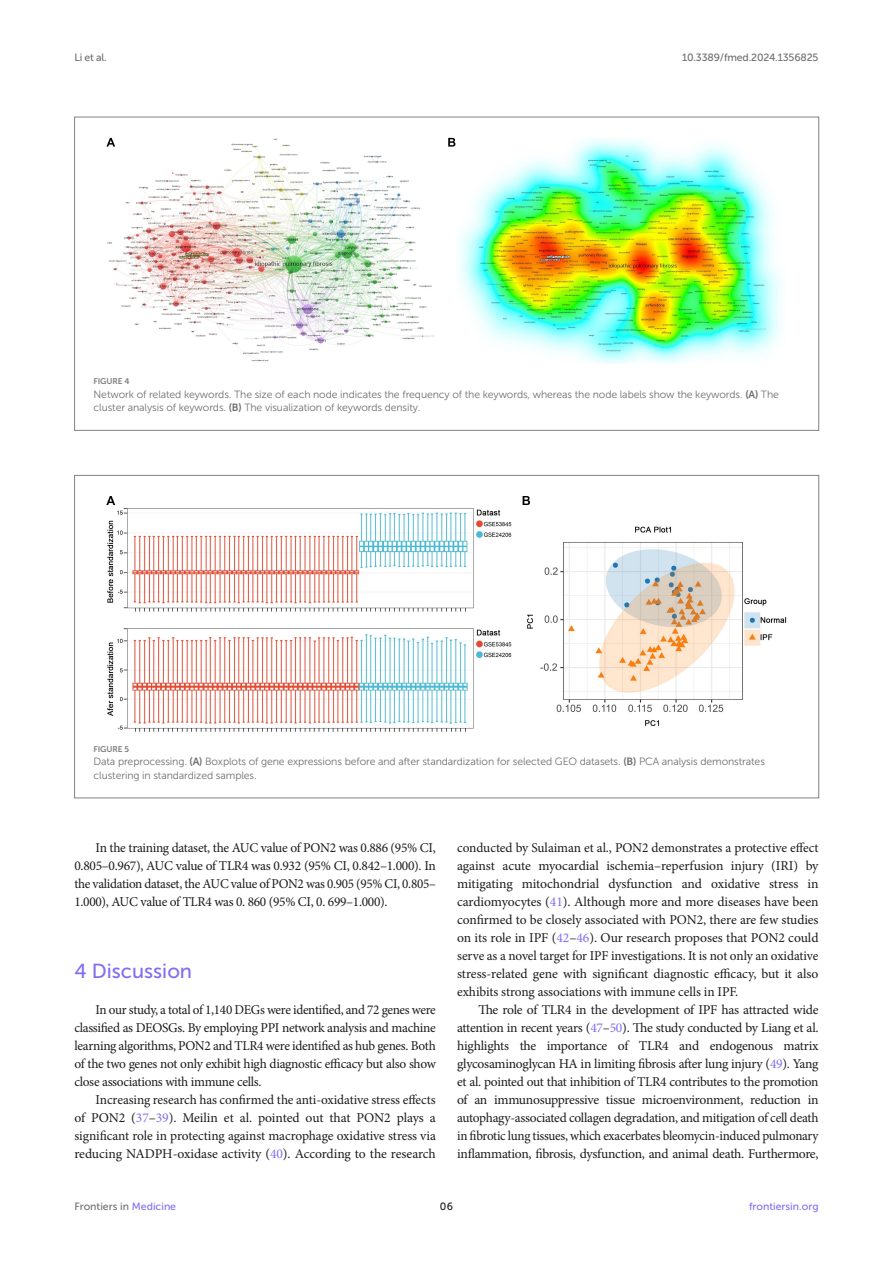
<style>
.page{position:relative;width:893px;height:1263px;background:#fff}
.page>*{position:absolute;margin:0;border:0;box-sizing:border-box;transform-origin:0 0}
.HEAD_1{font:20.25px "Museo Sans 500";color:#856df0}
.TEXT{font:13.5px/18px "Minion Pro";letter-spacing:-.015em;color:#1b1c1b;text-align:justify}
.TEXT_FLUSH{font:13.5px/18px "Minion Pro";letter-spacing:-.02em;color:#1b1c1b;text-align:justify}
.FIG_LEG{font:10.5px/13.5px "Museo Sans 300";letter-spacing:-.01em;color:#706f70}
.t1{font:10.5px "Museo Sans 500";letter-spacing:-.015em;color:#706f70}
.t2{font:10.5px "Museo Sans 500";color:#856df0}
.t3{font:10.5px "Museo Sans 500";color:#1b1c1b}
.FIG_HD{font:8.25px "Museo Sans 700";letter-spacing:-.01em;color:#7e7f7f}
.s1{font-family:"Museo Sans 700"}
.s2{color:#856df0}
</style>
<div class="page">
<img style="left:106px;top:137px;width:676px;height:227px">
<img style="left:106px;top:496px;width:681px;height:236px">
<p class="t1" style="left:74px;top:51px;width:34px">Li et al.</p>
<p class="t1" style="left:682px;top:51px;width:138px">10.3389/fmed.2024.1356825</p>
<p class="FIG_HD" style="left:94px;top:377px;width:37px">FIGURE 4</p>
<p class="FIG_LEG" style="left:94px;top:388px;width:687px">Network of related keywords. The size of each node indicates the frequency of the keywords, whereas the node labels show the keywords. <span class="s1">(A)</span> The cluster analysis of keywords. <span class="s1">(B)</span> The visualization of keywords density.</p>
<p class="FIG_HD" style="left:94px;top:744px;width:37px">FIGURE 5</p>
<p class="FIG_LEG" style="left:94px;top:755px;width:673px">Data preprocessing. <span class="s1">(A)</span> Boxplots of gene expressions before and after standardization for selected GEO datasets. <span class="s1">(B)</span> PCA analysis demonstrates clustering in standardized samples.</p>
<p class="TEXT" style="left:74px;top:839px;width:363px;text-indent:21px">In the training dataset, the AUC value of PON2 was 0.886 (95% CI, 0.805–0.967), AUC value of TLR4 was 0.932 (95% CI, 0.842–1.000). In the validation dataset, the AUC value of PON2 was 0.905 (95% CI, 0.805– 1.000), AUC value of TLR4 was 0. 860 (95% CI, 0. 699–1.000).</p>
<p class="HEAD_1" style="left:74px;top:960px;width:119px">4 Discussion</p>
<p class="TEXT_FLUSH" style="left:74px;top:1001px;width:363px;text-indent:21px">In our study, a total of 1,140 DEGs were identified, and 72 genes were classified as DEOSGs. By employing PPI network analysis and machine learning algorithms, PON2 and TLR4 were identified as hub genes. Both of the two genes not only exhibit high diagnostic efficacy but also show close associations with immune cells.</p>
<p class="TEXT" style="left:74px;top:1091px;width:363px;text-indent:21px">Increasing research has confirmed the anti-oxidative stress effects of PON2 (<span class="s2">37</span>–<span class="s2">39</span>). Meilin et al. pointed out that PON2 plays a significant role in protecting against macrophage oxidative stress via reducing NADPH-oxidase activity (<span class="s2">40</span>). According to the research</p>
<p class="TEXT" style="left:457px;top:839px;width:363px">conducted by Sulaiman et al., PON2 demonstrates a protective effect against acute myocardial ischemia–reperfusion injury (IRI) by mitigating mitochondrial dysfunction and oxidative stress in cardiomyocytes (<span class="s2">41</span>). Although more and more diseases have been confirmed to be closely associated with PON2, there are few studies on its role in IPF (<span class="s2">42</span>–<span class="s2">46</span>). Our research proposes that PON2 could serve as a novel target for IPF investigations. It is not only an oxidative stress-related gene with significant diagnostic efficacy, but it also exhibits strong associations with immune cells in IPF.</p>
<p class="TEXT" style="left:457px;top:1001px;width:363px;text-indent:21px">The role of TLR4 in the development of IPF has attracted wide attention in recent years (<span class="s2">47</span>–<span class="s2">50</span>). The study conducted by Liang et al. highlights the importance of TLR4 and endogenous matrix glycosaminoglycan HA in limiting fibrosis after lung injury (<span class="s2">49</span>). Yang et al. pointed out that inhibition of TLR4 contributes to the promotion of an immunosuppressive tissue microenvironment, reduction in autophagy-associated collagen degradation, and mitigation of cell death in fibrotic lung tissues, which exacerbates bleomycin-induced pulmonary inflammation, fibrosis, dysfunction, and animal death. Furthermore,</p>
<p class="t1" style="left:74px;top:1200px;width:103px">Frontiers in <span class="s2">Medicine</span></p>
<p class="t3" style="left:440px;top:1200px;width:15px">06</p>
<p class="t2" style="left:749px;top:1200px;width:71px">frontiersin.org</p>
</div>
